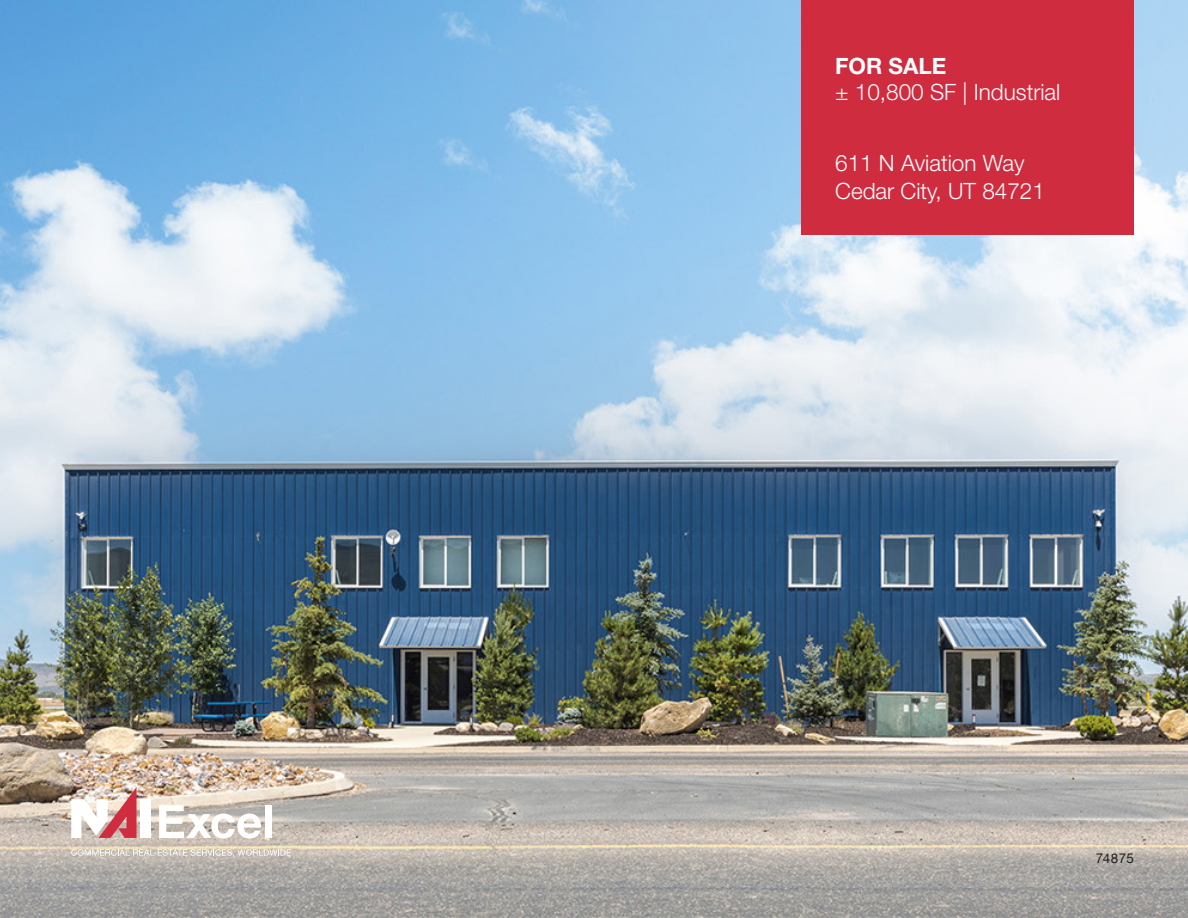
<style>
.page{position:relative;width:1188px;height:918px;background:#fff}
.page>*{position:absolute;margin:0;border:0;box-sizing:border-box;transform-origin:0 0}
.Address_Black{font:300 22.5px "Helvetica Neue LT Std";color:#fff}
.Address_Black-2{font:700 22.5px "Helvetica Neue LT Std";color:#fff}
.Phone_Number{font:13.5px "Helvetica Neue";letter-spacing:.02em;color:#231f20}
</style>
<div class="page">
<img style="left:0;top:0;width:1188px;height:918px">
<div style="left:140px;top:799px;width:10px;height:39px;background:#fff"></div>
<svg style="left:71px;top:787px;width:66px;height:51px"></svg>
<svg style="left:159px;top:805px;width:103px;height:34px"></svg>
<div style="left:265px;top:805px;width:7px;height:33px;background:#fff"></div>
<svg style="left:71px;top:849px;width:220px;height:8px;background:#d5cec7"></svg>
<div style="left:801px;top:0;width:333px;height:234px;background:#d02c40"></div>
<p class="Address_Black-2" style="left:835px;top:52px;width:113px">FOR SALE</p>
<p class="Address_Black" style="left:835px;top:78px;width:227px">± 10,800 SF | Industrial</p>
<p class="Address_Black" style="left:835px;top:149px;width:191px">611 N Aviation Way</p>
<p class="Address_Black" style="left:835px;top:177px;width:211px">Cedar City, UT 84721</p>
<p class="Phone_Number" style="left:1096px;top:848px;width:40px">74875</p>
</div>
